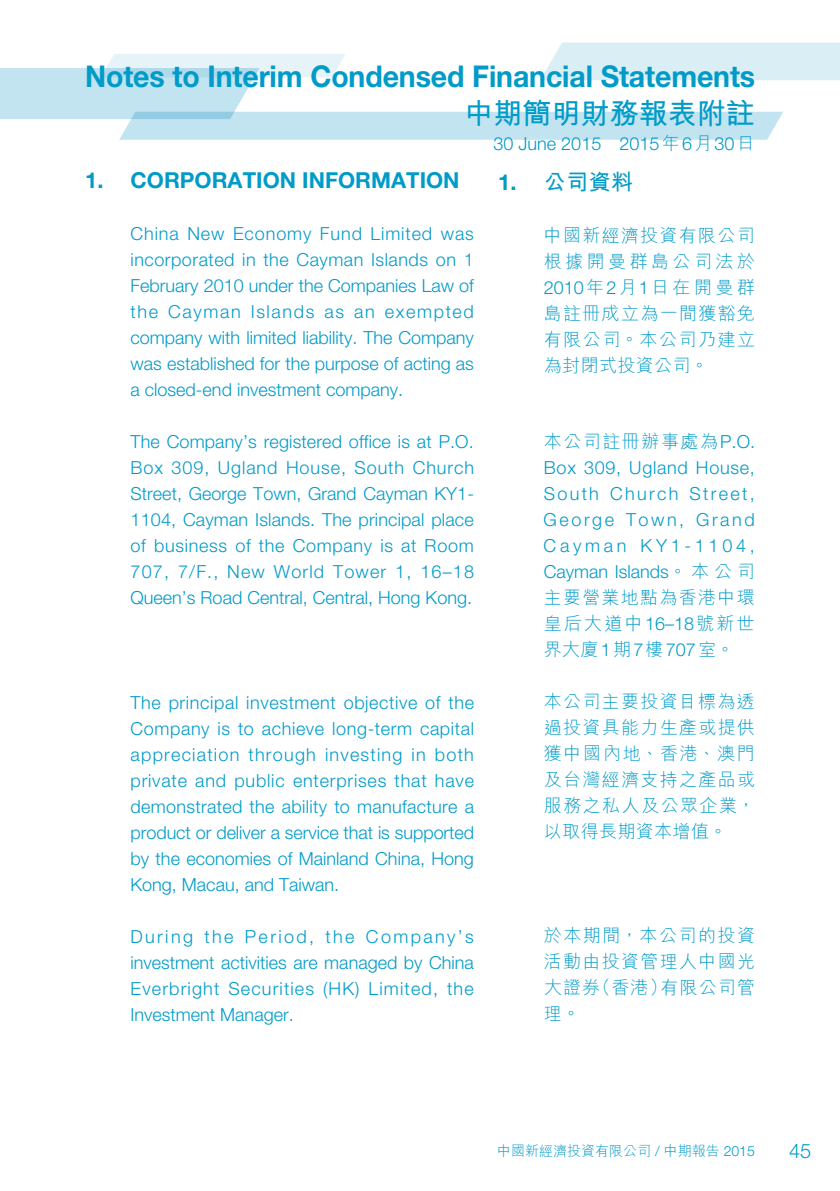
<style>
.page{position:relative;width:840px;height:1191px;background:#fff}
.page>*{position:absolute;margin:0;border:0;box-sizing:border-box;transform-origin:0 0}
.t1{font:700 30px "Helvetica Neue LT Std";letter-spacing:-.005em;color:#009bc8;scale:.95 1}
.t2{font:700 29px "M Hei HK";color:#009bc8}
.t3{font:700 22px "Helvetica Neue LT Std";color:#009bc8}
.t4{font:700 22px "M Hei HK";color:#009bc8}
.t5{font:300 20px "Helvetica Neue LT Std";color:#009bc8}
.t6{font:300 18px/26px "Helvetica Neue LT Std";color:#009bc8;text-align:justify}
.t7{font:300 18px/26px "M Hei HK";letter-spacing:.07em;color:#009bc8;text-align:justify}
.t8{font:300 14px "M Hei HK";color:#009bc8}
.s1{font-family:"M Hei HK"}
.s2{font-family:"Helvetica Neue LT Std"}
</style>
<div class="page">
<svg style="left:0;top:43px;width:839px;height:97px"></svg>
<h1 class="t1" style="left:85px;top:58px;width:706px">Notes to Interim Condensed Financial Statements</h1>
<h2 class="t2" style="left:464px;top:93px;width:291px">中期簡明財務報表附註</h2>
<p class="t6" style="left:493px;top:130px;width:263px">30 June 2015 2015<span class="s1">年</span>6<span class="s1">月</span>30<span class="s1">日</span></p>
<p class="t3" style="left:85px;top:167px;width:376px">1. CORPORATION INFORMATION</p>
<p class="t6" style="left:130px;top:221px;width:345px">China New Economy Fund Limited was incorporated in the Cayman Islands on 1<br>February 2010 under the Companies Law of the Cayman Islands as an exempted company with limited liability. The Company was established for the purpose of acting as a closed-end investment company.</p>
<p class="t6" style="left:130px;top:429px;width:345px">The Company’s registered office is at P.O.<br>Box 309, Ugland House, South Church Street, George Town, Grand Cayman KY1- 1104, Cayman Islands. The principal place of business of the Company is at Room 707, 7/F., New World Tower 1, 16–18<br>Queen’s Road Central, Central, Hong Kong.</p>
<p class="t6" style="left:130px;top:688px;width:345px">The principal investment objective of the Company is to achieve long-term capital appreciation through investing in both private and public enterprises that have demonstrated the ability to manufacture a product or deliver a service that is supported by the economies of Mainland China, Hong Kong, Macau, and Taiwan.</p>
<p class="t6" style="left:130px;top:922px;width:345px">During the Period, the Company’s investment activities are managed by China Everbright Securities (HK) Limited, the Investment Manager.</p>
<p class="t4" style="left:498px;top:166px;width:136px"><span class="s2">1.</span> 公司資料</p>
<p class="t7" style="left:543px;top:222px;width:213px">中國新經濟投資有限公司根據開曼群島公司法於<span class="s2">2010</span>年<span class="s2">2</span>月<span class="s2">1</span>日在開曼群島註冊成立為一間獲豁免有限公司。本公司乃建立為封閉式投資公司。</p>
<p class="t7" style="left:543px;top:428px;width:212px">本公司註冊辦事處為<span class="s2">P.O.</span></p>
<p class="t6" style="left:543px;top:454px;width:213px">Box 309, Ugland House, South Church Street, George Town, Grand Cayman KY1-1104, Cayman Islands<span class="s1">。本公司</span></p>
<p class="t7" style="left:543px;top:584px;width:212px">主要營業地點為香港中環皇后大道中<span class="s2">16–18</span>號新世界大廈<span class="s2">1</span>期<span class="s2">7</span>樓<span class="s2">707</span>室。</p>
<p class="t7" style="left:543px;top:688px;width:213px">本公司主要投資目標為透過投資具能力生產或提供獲中國內地、香港、澳門及台灣經濟支持之產品或服務之私人及公眾企業，以取得長期資本增值。</p>
<p class="t7" style="left:543px;top:922px;width:212px">於本期間，本公司的投資活動由投資管理人中國光大證券（香港）有限公司管理。</p>
<p class="t8" style="left:497px;top:1144px;width:259px">中國新經濟投資有限公司 <span class="s2">/</span> 中期報告 <span class="s2">2015</span></p>
<p class="t5" style="left:788px;top:1138px;width:24px">45</p>
</div>
